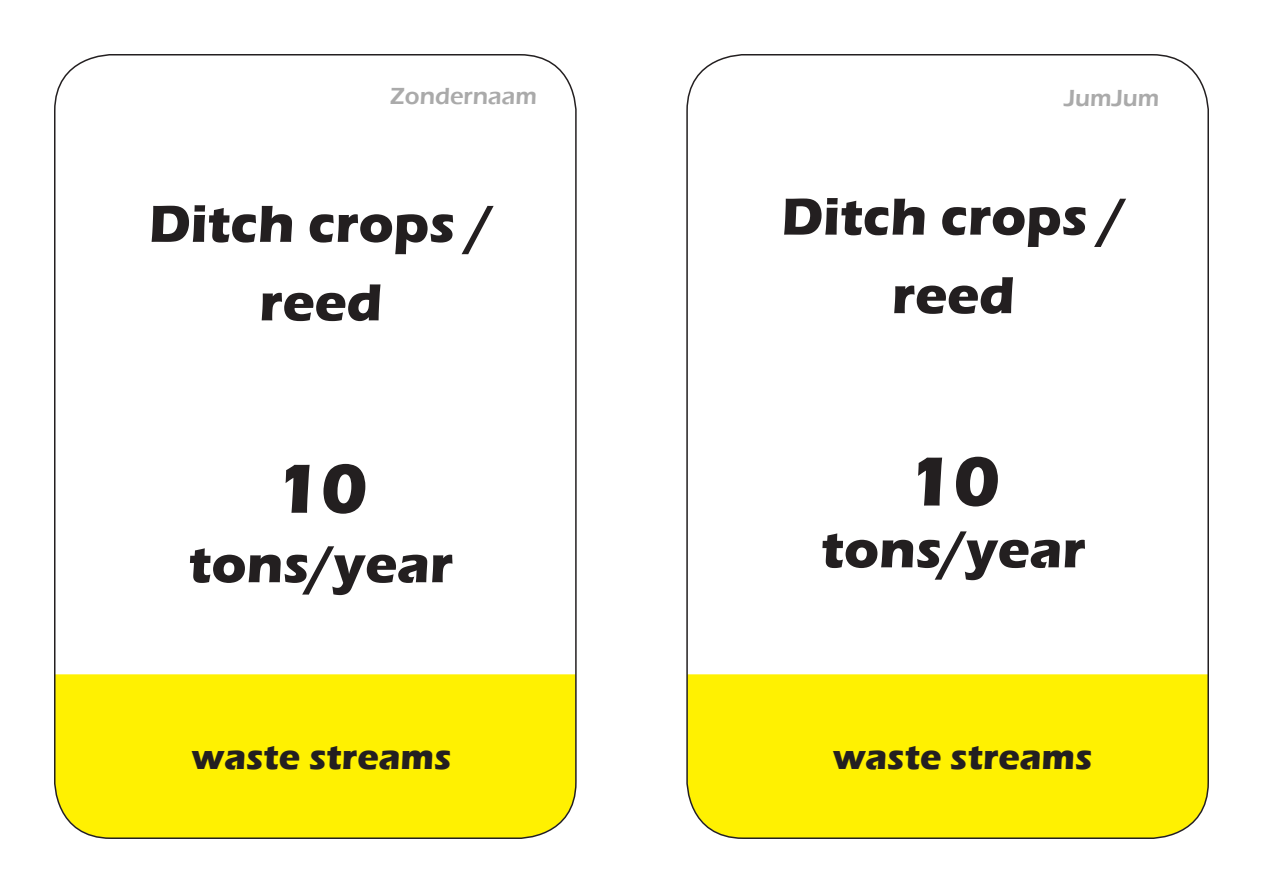
<style>
.page{position:relative;width:1263px;height:893px;background:#fff}
.page>*{position:absolute;margin:0;border:0;box-sizing:border-box;transform-origin:0 0}
.t1{font:72px "Eras Bold ITC";color:#231f20}
.t2{font:700 54px/78.4px "Eras ITC";color:#231f20;text-align:center}
.t3{font:54px "Eras Bold ITC";color:#231f20}
.t4{font:36px "Eras Bold ITC";color:#231f20}
.t5{font:24px "Eras Demi ITC";color:#aaa}
</style>
<div class="page">
<div style="left:689px;top:674px;width:519px;height:164px;background:#fff101"></div>
<div style="left:56px;top:674px;width:520px;height:164px;background:#fff101"></div>
<p class="t5" style="left:390px;top:83px;width:148px">Zondernaam</p>
<p class="t5" style="left:1064px;top:85px;width:97px">JumJum</p>
<p class="t2" style="left:149px;top:185px;width:345px">Ditch crops / reed</p>
<p class="t1" style="left:274px;top:447px;width:95px">10</p>
<p class="t3" style="left:188px;top:533px;width:266px">tons/year</p>
<p class="t2" style="left:781px;top:178px;width:345px">Ditch crops / reed</p>
<h1 class="t1" style="left:906px;top:440px;width:95px">10</h1>
<p class="t3" style="left:821px;top:518px;width:266px">tons/year</p>
<p class="t4" style="left:192px;top:736px;width:261px">waste streams</p>
<p class="t4" style="left:833px;top:736px;width:261px">waste streams</p>
</div>
